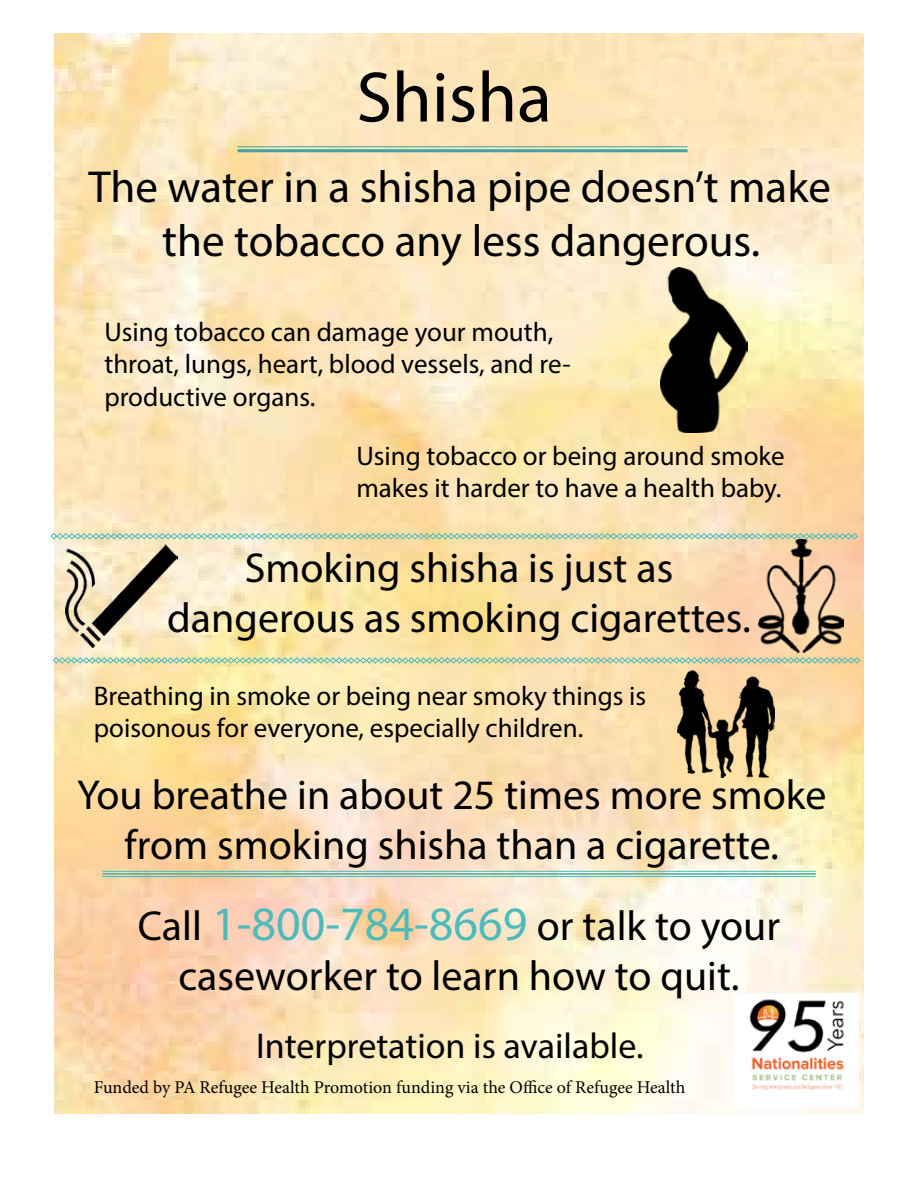
<style>
.page{position:relative;width:918px;height:1188px;background:#fff}
.page>*{position:absolute;margin:0;border:0;box-sizing:border-box;transform-origin:0 0}
.t1{font:72px "Myriad Pro";color:#000}
.t2{font:45px/54px "Myriad Pro";color:#000;text-align:center}
.t3{font:42px/50.4px "Myriad Pro";color:#000;text-align:center}
.t4{font:36px "Myriad Pro";color:#000}
.t5{font:27px/32.4px "Myriad Pro";color:#000}
.t6{font:18px "Minion Pro";color:#000}
.s1{font-size:48px;color:#4bbbbb}
</style>
<div class="page">
<img style="left:54px;top:34px;width:810px;height:1080px">
<hr style="left:102px;top:871px;width:714px;height:1px;background:#4bbbbb">
<hr style="left:102px;top:873px;width:714px;height:2px;background:#4bbbbb">
<hr style="left:102px;top:876px;width:714px;height:1px;background:#4bbbbb">
<img style="left:734px;top:993px;width:124px;height:114px">
<hr style="left:238px;top:146px;width:450px;height:1px;background:#43a2a2">
<hr style="left:238px;top:149px;width:450px;height:3px;background:#43a2a2">
<svg style="left:53px;top:657px;width:808px;height:7px;background:#bcd3b1"></svg>
<svg style="left:50px;top:533px;width:808px;height:7px;background:#bbd3b7"></svg>
<img style="left:65px;top:545px;width:113px;height:103px">
<img style="left:758px;top:539px;width:86px;height:114px">
<img style="left:661px;top:267px;width:86px;height:166px">
<img style="left:677px;top:671px;width:98px;height:106px">
<h1 class="t1" style="left:356px;top:53px;width:197px">Shisha</h1>
<h2 class="t2" style="left:89px;top:159px;width:744px">The water in a shisha pipe doesn’t make the tobacco any less dangerous.</h2>
<p class="t5" style="left:104px;top:315px;width:468px">Using tobacco can damage your mouth, throat, lungs, heart, blood vessels, and re&shy;productive organs.</p>
<p class="t5" style="left:356px;top:439px;width:430px">Using tobacco or being around smoke makes it harder to have a health baby.</p>
<h3 class="t3" style="left:167px;top:542px;width:585px">Smoking shisha is just as dangerous as smoking cigarettes.</h3>
<p class="t5" style="left:94px;top:679px;width:554px">Breathing in smoke or being near smoky things is poisonous for everyone, especially children.</p>
<h3 class="t3" style="left:77px;top:769px;width:751px">You breathe in about 25 times more smoke from smoking shisha than a cigarette.</h3>
<h3 class="t3" style="left:138px;top:900px;width:644px">Call <span class="s1">1-800-784-8669</span> or talk to your caseworker to learn how to quit.</h3>
<h3 class="t4" style="left:256px;top:1023px;width:389px">Interpretation is available.</h3>
<p class="t6" style="left:94px;top:1075px;width:593px">Funded by PA Refugee Health Promotion funding via the Office of Refugee Health</p>
</div>
